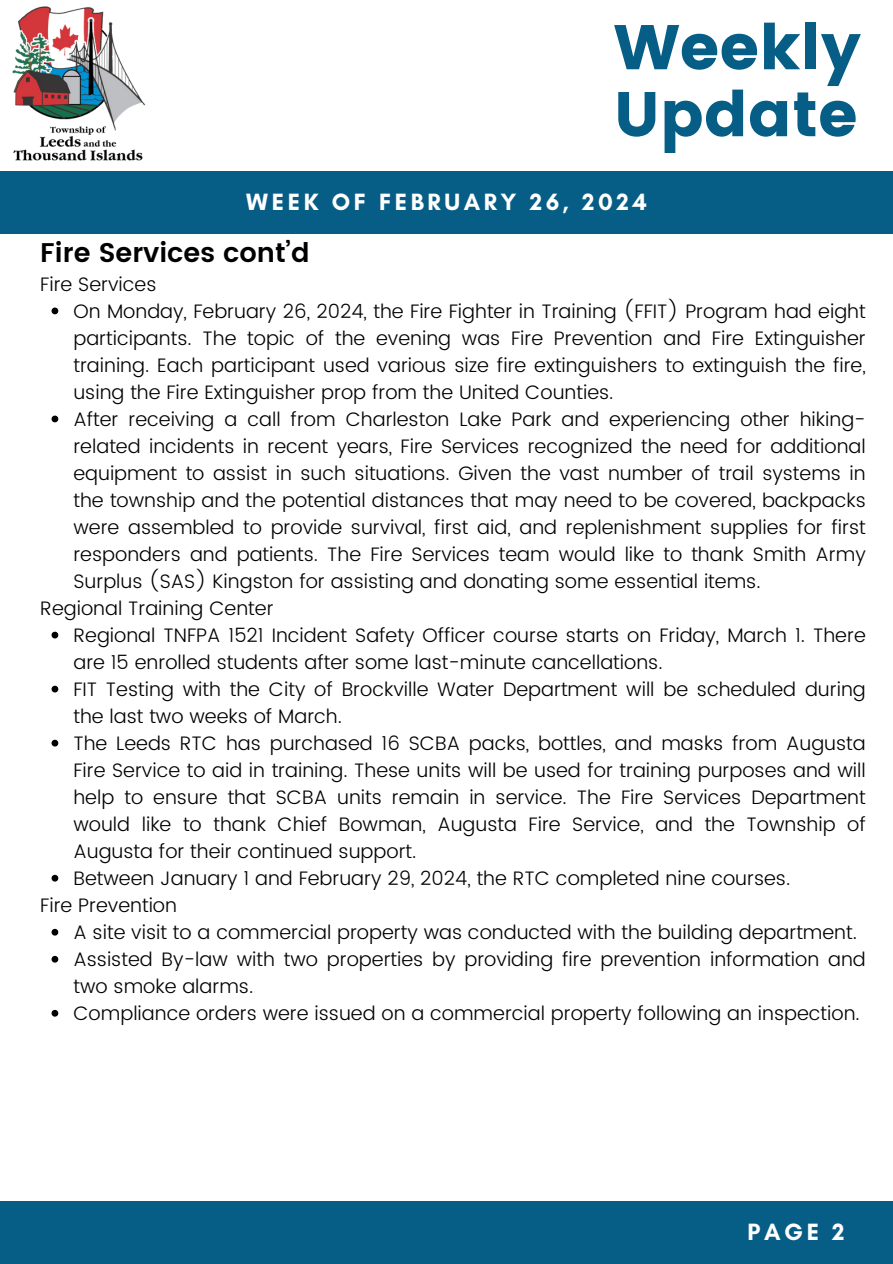
<style>
.page{position:relative;width:893px;height:1264px;background:#fff}
.page>*{position:absolute;margin:0;border:0;box-sizing:border-box;transform-origin:0 0}
.t1{font:63px "Poppins";color:#065d85}
.t2{font:600 27px "Poppins";color:#000}
.t3{font:700 24px "Glacial Indifference";letter-spacing:.15em;color:#fff}
.t4{font:300 19.5px/27px "Poppins";color:#000;text-align:justify}
</style>
<div class="page">
<div style="left:0;top:172px;width:892px;height:62px;background:#065d85"></div>
<div style="left:0;top:1201px;width:892px;height:62px;background:#065d85"></div>
<img style="left:0;top:6px;width:155px;height:166px">
<svg style="left:52px;top:307px;width:6px;height:7px"></svg>
<svg style="left:52px;top:415px;width:6px;height:7px"></svg>
<svg style="left:52px;top:631px;width:6px;height:7px"></svg>
<svg style="left:52px;top:685px;width:6px;height:7px"></svg>
<svg style="left:52px;top:739px;width:6px;height:7px"></svg>
<svg style="left:52px;top:874px;width:6px;height:7px"></svg>
<svg style="left:52px;top:928px;width:6px;height:7px"></svg>
<svg style="left:52px;top:955px;width:6px;height:7px"></svg>
<svg style="left:52px;top:1009px;width:6px;height:7px"></svg>
<h1 class="t1" style="left:613px;top:11px;width:249px">Weekly</h1>
<h1 class="t1" style="left:613px;top:78px;width:245px">Update</h1>
<p class="t3" style="left:246px;top:187px;width:402px">WEEK OF FEBRUARY 26, 2024</p>
<h2 class="t2" style="left:40px;top:236px;width:271px">Fire Services cont’d</h2>
<p class="t4" style="left:40px;top:270px;width:118px">Fire Services</p>
<p class="t4" style="left:73px;top:297px;width:793px">On Monday, February 26, 2024, the Fire Fighter in Training (FFIT) Program had eight participants. The topic of the evening was Fire Prevention and Fire Extinguisher training. Each participant used various size fire extinguishers to extinguish the fire, using the Fire Extinguisher prop from the United Counties.</p>
<p class="t4" style="left:73px;top:405px;width:793px">After receiving a call from Charleston Lake Park and experiencing other hiking&shy;related incidents in recent years, Fire Services recognized the need for additional equipment to assist in such situations. Given the vast number of trail systems in the township and the potential distances that may need to be covered, backpacks were assembled to provide survival, first aid, and replenishment supplies for first responders and patients. The Fire Services team would like to thank Smith Army Surplus (SAS) Kingston for assisting and donating some essential items.</p>
<p class="t4" style="left:40px;top:594px;width:235px">Regional Training Center</p>
<p class="t4" style="left:73px;top:621px;width:793px">Regional TNFPA 1521 Incident Safety Officer course starts on Friday, March 1. There are 15 enrolled students after some last-minute cancellations.</p>
<p class="t4" style="left:73px;top:675px;width:793px">FIT Testing with the City of Brockville Water Department will be scheduled during the last two weeks of March.</p>
<p class="t4" style="left:73px;top:729px;width:793px">The Leeds RTC has purchased 16 SCBA packs, bottles, and masks from Augusta Fire Service to aid in training. These units will be used for training purposes and will help to ensure that SCBA units remain in service. The Fire Services Department would like to thank Chief Bowman, Augusta Fire Service, and the Township of Augusta for their continued support.</p>
<p class="t4" style="left:73px;top:864px;width:718px">Between January 1 and February 29, 2024, the RTC completed nine courses.</p>
<p class="t4" style="left:40px;top:891px;width:138px">Fire Prevention</p>
<p class="t4" style="left:73px;top:918px;width:785px">A site visit to a commercial property was conducted with the building department.</p>
<p class="t4" style="left:73px;top:945px;width:793px">Assisted By-law with two properties by providing fire prevention information and two smoke alarms.</p>
<p class="t4" style="left:73px;top:999px;width:787px">Compliance orders were issued on a commercial property following an inspection.</p>
<h3 class="t3" style="left:747px;top:1216px;width:98px">PAGE 2</h3>
</div>
